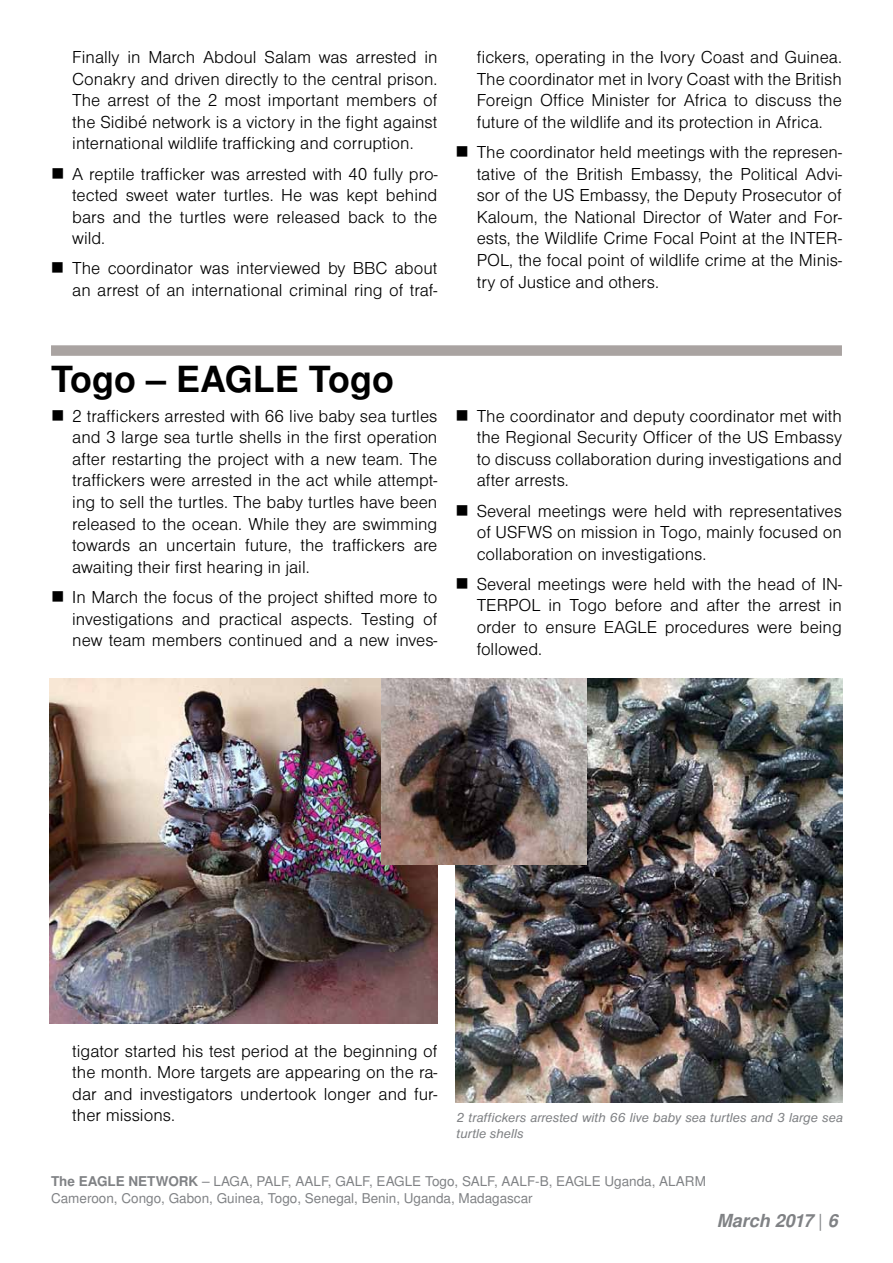
<style>
.page{position:relative;width:893px;height:1263px;background:#fff}
.page>*{position:absolute;margin:0;border:0;box-sizing:border-box;transform-origin:0 0}
.t1{font:700 36px "Nimbus Sans LOT";color:#000}
.t2{font:18px/21.6px "Nimbus Sans DOT Ligh";color:#000;text-align:justify}
.t3{font:italic 700 18px "Nimbus Sans LOT";color:#808285}
.t4{font:13.5px/16.2px "Nimbus Sans LOT";color:#808285}
.t5{font:italic 13.5px/16.2px "Nimbus Sans DOT";color:#808285}
.s1{font-weight:700}
.s2{font-weight:400;font-style:normal}
</style>
<div class="page">
<div style="left:51px;top:345px;width:791px;height:11px;background:#a9a3a1"></div>
<img style="left:455px;top:679px;width:387px;height:424px">
<img style="left:50px;top:679px;width:387px;height:344px">
<img style="left:382px;top:679px;width:205px;height:186px">
<p class="t2" style="left:72px;top:47px;width:367px">Finally in March Abdoul Salam was arrested in Conakry and driven directly to the central prison.<br>The arrest of the 2 most important members of the Sidibé network is a victory in the fight against international wildlife trafficking and corruption.</p>
<p class="t2" style="left:72px;top:163px;width:367px">A reptile trafficker was arrested with 40 fully pro&shy;tected sweet water turtles. He was kept behind bars and the turtles were released back to the wild.</p>
<p class="t2" style="left:72px;top:258px;width:367px">The coordinator was interviewed by BBC about an arrest of an international criminal ring of traf-</p>
<h1 class="t1" style="left:51px;top:358px;width:345px">Togo – EAGLE Togo</h1>
<p class="t2" style="left:72px;top:405px;width:367px">2 traffickers arrested with 66 live baby sea turtles and 3 large sea turtle shells in the first operation after restarting the project with a new team. The traffickers were arrested in the act while attempt&shy;ing to sell the turtles. The baby turtles have been released to the ocean. While they are swimming towards an uncertain future, the traffickers are awaiting their first hearing in jail.</p>
<p class="t2" style="left:72px;top:586px;width:367px">In March the focus of the project shifted more to investigations and practical aspects. Testing of new team members continued and a new inves-</p>
<p class="t2" style="left:477px;top:47px;width:367px">fickers, operating in the Ivory Coast and Guinea.<br>The coordinator met in Ivory Coast with the British Foreign Office Minister for Africa to discuss the future of the wildlife and its protection in Africa.</p>
<p class="t2" style="left:477px;top:141px;width:367px">The coordinator held meetings with the represen&shy;tative of the British Embassy, the Political Advi&shy;sor of the US Embassy, the Deputy Prosecutor of Kaloum, the National Director of Water and For&shy;ests, the Wildlife Crime Focal Point at the INTER-POL, the focal point of wildlife crime at the Minis&shy;try of Justice and others.</p>
<p class="t2" style="left:477px;top:405px;width:367px">The coordinator and deputy coordinator met with the Regional Security Officer of the US Embassy to discuss collaboration during investigations and after arrests.</p>
<p class="t2" style="left:477px;top:500px;width:367px">Several meetings were held with representatives of USFWS on mission in Togo, mainly focused on collaboration on investigations.</p>
<p class="t2" style="left:477px;top:573px;width:367px">Several meetings were held with the head of IN-TERPOL in Togo before and after the arrest in order to ensure EAGLE procedures were being followed.</p>
<p class="t2" style="left:72px;top:1040px;width:367px">tigator started his test period at the beginning of the month. More targets are appearing on the ra&shy;dar and investigators undertook longer and fur&shy;ther missions.</p>
<p class="t5" style="left:457px;top:1110px;width:388px">2 traffickers arrested with 66 live baby sea turtles and 3 large sea turtle shells</p>
<p class="t4" style="left:51px;top:1174px;width:656px"><span class="s1">The EAGLE NETWORK</span> – LAGA, PALF, AALF, GALF, EAGLE Togo, SALF, AALF-B, EAGLE Uganda, ALARM<br>Cameroon, Congo, Gabon, Guinea, Togo, Senegal, Benin, Uganda, Madagascar</p>
<p class="t3" style="left:717px;top:1210px;width:122px">March 2017 <span class="s2">|</span> 6</p>
</div>
